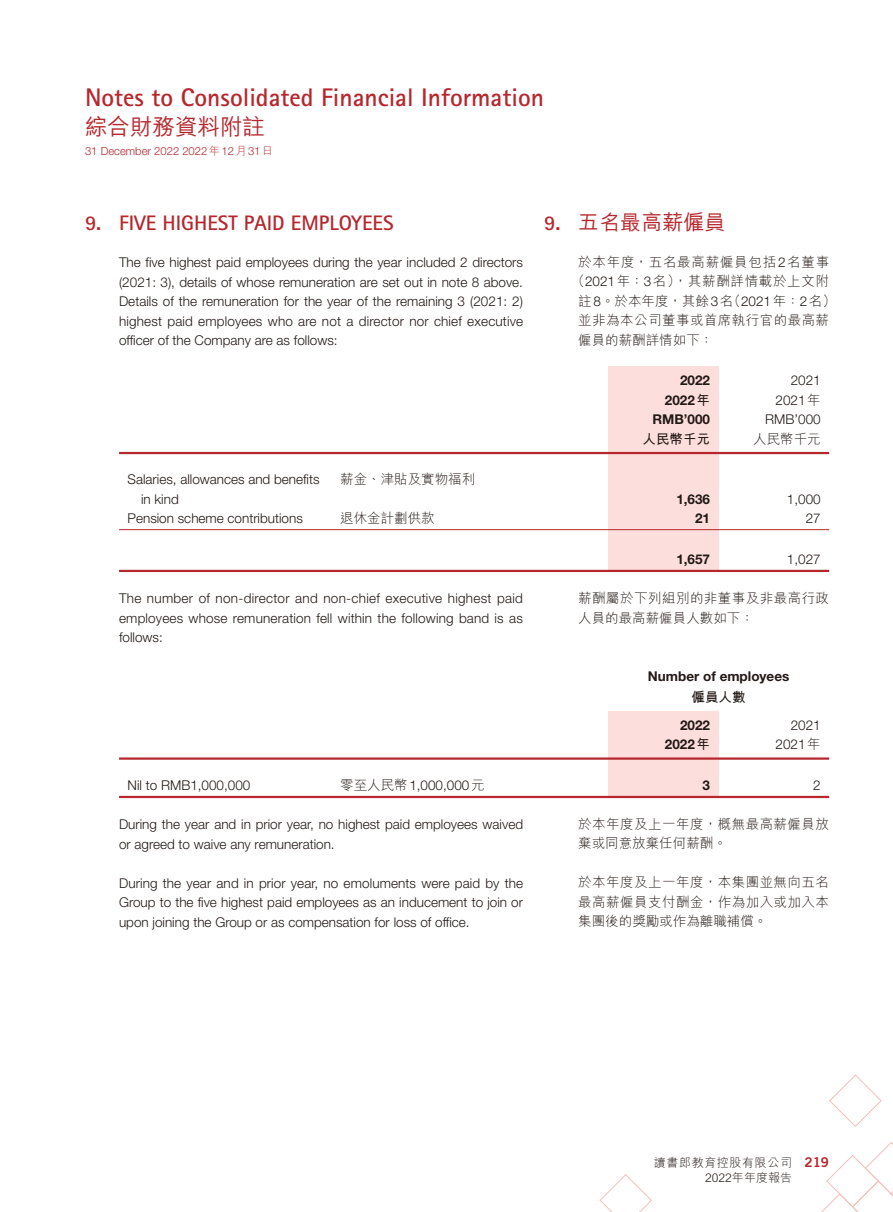
<style>
.page{position:relative;width:893px;height:1212px;background:#fff}
.page>*{position:absolute;margin:0;border:0;box-sizing:border-box;transform-origin:0 0}
.t1{font:700 25.5px "Rotis Sans Serif Std";color:#b6282d}
.t2{font:500 22.5px "M Hei HK";color:#b6282d}
.t3{font:700 21px "Rotis Sans Serif Std";color:#b6282d}
.t4{font:500 21px "M Hei HK";color:#b6282d}
.t5{font:300 13.5px/19.5px "Helvetica Neue LT Std";color:#231916;text-align:justify}
.t6{font:300 13.5px/19.5px "M Hei HK";letter-spacing:.035em;color:#231916}
.t7{font:700 13.5px "Helvetica Neue LT Std";color:#231916}
.t8{font:300 13.5px "M Hei HK";color:#231916}
.t9{font:300 13.5px "M Hei HK";letter-spacing:.055em;color:#231916}
.t10{font:700 13.5px "M Hei HK";color:#231916}
.t11{font:300 12px/15px "M Hei HK";letter-spacing:.05em;color:#231916}
.t12{font:300 11.25px "Helvetica Neue LT Std";color:#b6282d}
.s1{font-family:"M Hei HK"}
.s2{font-family:"Rotis Sans Serif Std";font-weight:700}
.s3{font-family:"Helvetica Neue LT Std"}
.s4{font-family:"Trade Gothic LT Std Bd 2";font-weight:400;font-size:13.5px;color:#b6282d}
</style>
<div class="page">
<svg style="left:829px;top:1074px;width:53px;height:53px"></svg>
<svg style="left:599px;top:1174px;width:53px;height:38px"></svg>
<svg style="left:821px;top:1142px;width:72px;height:70px"></svg>
<div style="left:608px;top:712px;width:111px;height:85px;background:#fcdfdc"></div>
<div style="left:608px;top:366px;width:111px;height:205px;background:#fcdfdc"></div>
<hr style="left:119px;top:452px;width:710px;height:2px;background:#b6282d">
<hr style="left:119px;top:529px;width:710px;height:1px;background:#b6282d">
<hr style="left:119px;top:570px;width:710px;height:2px;background:#b6282d">
<hr style="left:119px;top:757px;width:710px;height:3px;background:#b6282d">
<hr style="left:119px;top:796px;width:710px;height:2px;background:#b6282d">
<h1 class="t1" style="left:85px;top:81px;width:460px">Notes to Consolidated Financial Information</h1>
<h2 class="t2" style="left:85px;top:111px;width:181px">綜合財務資料附註</h2>
<p class="t12" style="left:85px;top:144px;width:190px">31 December 2022 2022<span class="s1">年</span>12<span class="s1">月</span>31<span class="s1">日</span></p>
<h3 class="t3" style="left:85px;top:210px;width:310px">9. FIVE HIGHEST PAID EMPLOYEES</h3>
<p class="t5" style="left:119px;top:252px;width:406px">The five highest paid employees during the year included 2 directors (2021: 3), details of whose remuneration are set out in note 8 above.<br>Details of the remuneration for the year of the remaining 3 (2021: 2) highest paid employees who are not a director nor chief executive officer of the Company are as follows:</p>
<h3 class="t4" style="left:544px;top:207px;width:183px"><span class="s2">9.</span> 五名最高薪僱員</h3>
<p class="t9" style="left:578px;top:255px;width:252px">於本年度，五名最高薪僱員包括<span class="s3">2</span>名董事</p>
<p class="t6" style="left:572px;top:271px;width:259px">（<span class="s3">2021</span>年：<span class="s3">3</span>名），其薪酬詳情載於上文附</p>
<p class="t6" style="left:578px;top:291px;width:259px">註<span class="s3">8</span>。於本年度，其餘<span class="s3">3</span>名（<span class="s3">2021</span>年：<span class="s3">2</span>名）</p>
<p class="t6" style="left:578px;top:310px;width:252px">並非為本公司董事或首席執行官的最高薪</p>
<p class="t8" style="left:578px;top:333px;width:136px">僱員的薪酬詳情如下：</p>
<p class="t7" style="left:680px;top:372px;width:32px">2022</p>
<p class="t5" style="left:791px;top:370px;width:32px">2021</p>
<p class="t7" style="left:665px;top:391px;width:47px">2022<span class="s1">年</span></p>
<p class="t5" style="left:775px;top:390px;width:47px">2021<span class="s1">年</span></p>
<p class="t7" style="left:652px;top:411px;width:59px">RMB’000</p>
<p class="t5" style="left:765px;top:409px;width:57px">RMB’000</p>
<p class="t10" style="left:643px;top:429px;width:69px">人民幣千元</p>
<p class="t6" style="left:753px;top:429px;width:69px">人民幣千元</p>
<p class="t5" style="left:128px;top:469px;width:194px">Salaries, allowances and benefits</p>
<p class="t8" style="left:340px;top:472px;width:136px">薪金、津貼及實物福利</p>
<p class="t5" style="left:141px;top:489px;width:39px">in kind</p>
<p class="t7" style="left:676px;top:490px;width:35px">1,636</p>
<p class="t5" style="left:787px;top:489px;width:35px">1,000</p>
<p class="t5" style="left:128px;top:508px;width:177px">Pension scheme contributions</p>
<p class="t8" style="left:340px;top:511px;width:96px">退休金計劃供款</p>
<p class="t7" style="left:695px;top:510px;width:17px">21</p>
<p class="t5" style="left:806px;top:508px;width:17px">27</p>
<p class="t7" style="left:676px;top:550px;width:35px">1,657</p>
<p class="t5" style="left:787px;top:549px;width:35px">1,027</p>
<p class="t5" style="left:119px;top:588px;width:405px">The number of non-director and non-chief executive highest paid employees whose remuneration fell within the following band is as follows:</p>
<p class="t7" style="left:648px;top:668px;width:143px">Number of employees</p>
<p class="t10" style="left:692px;top:687px;width:55px">僱員人數</p>
<p class="t7" style="left:680px;top:716px;width:32px">2022</p>
<p class="t5" style="left:791px;top:715px;width:32px">2021</p>
<p class="t7" style="left:665px;top:736px;width:47px">2022<span class="s1">年</span></p>
<p class="t5" style="left:775px;top:734px;width:47px">2021<span class="s1">年</span></p>
<p class="t5" style="left:128px;top:775px;width:124px">Nil to RMB1,000,000</p>
<p class="t5" style="left:340px;top:775px;width:146px"><span class="s1">零至人民幣</span>1,000,000<span class="s1">元</span></p>
<p class="t7" style="left:703px;top:776px;width:9px">3</p>
<p class="t5" style="left:813px;top:775px;width:9px">2</p>
<p class="t5" style="left:119px;top:814px;width:405px">During the year and in prior year, no highest paid employees waived or agreed to waive any remuneration.</p>
<p class="t5" style="left:119px;top:873px;width:406px">During the year and in prior year, no emoluments were paid by the Group to the five highest paid employees as an inducement to join or upon joining the Group or as compensation for loss of office.</p>
<p class="t6" style="left:578px;top:588px;width:252px">薪酬屬於下列組別的非董事及非最高行政人員的最高薪僱員人數如下：</p>
<p class="t6" style="left:578px;top:814px;width:252px">於本年度及上一年度，概無最高薪僱員放棄或同意放棄任何薪酬。</p>
<p class="t6" style="left:578px;top:872px;width:252px;text-align:justify">於本年度及上一年度，本集團並無向五名最高薪僱員支付酬金，作為加入或加入本集團後的獎勵或作為離職補償。</p>
<p class="t11" style="left:705px;top:1154px;width:125px;text-indent:-51px">讀書郎教育控股有限公司 <span class="s4">219<br></span>2022年年度報告</p>
</div>
